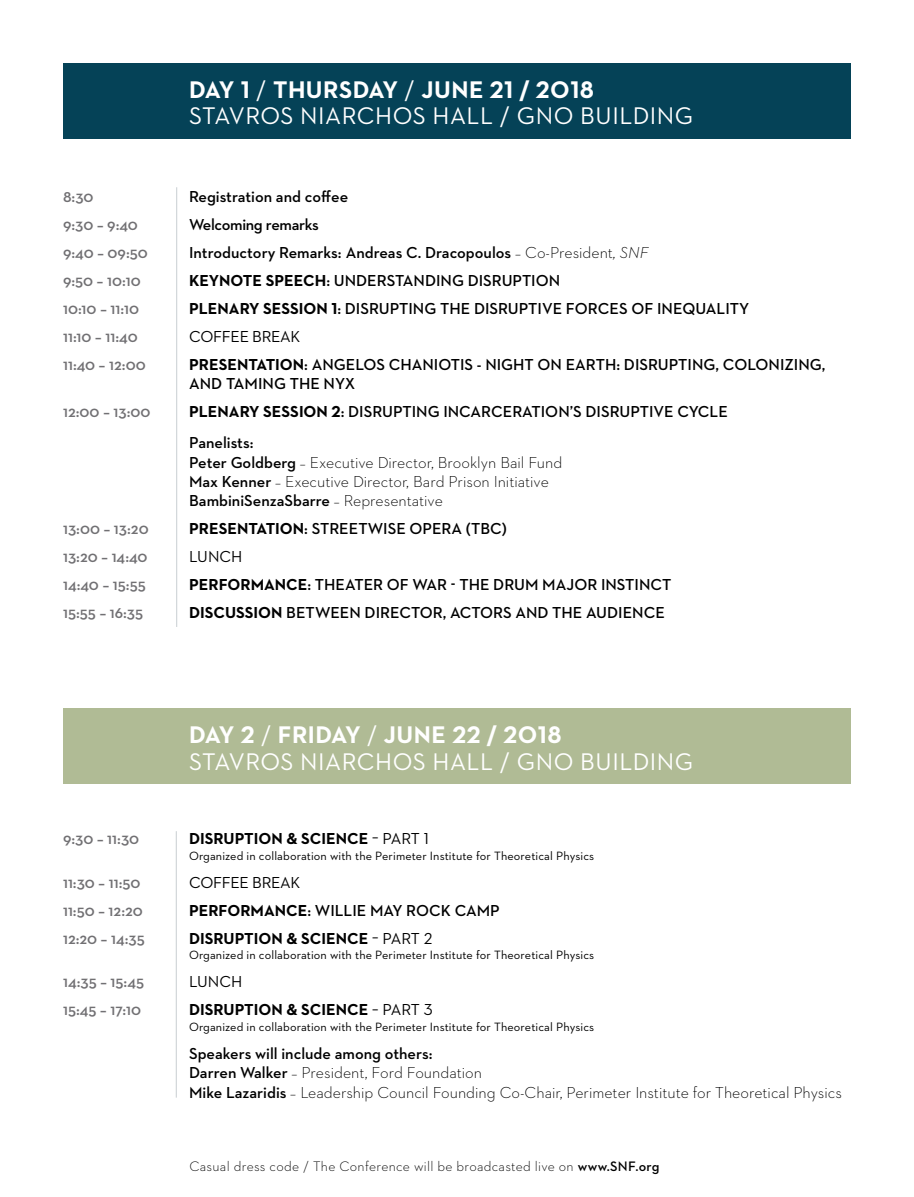
<style>
.page{position:relative;width:914px;height:1197px;background:#fff}
.page>*{position:absolute;margin:0;border:0;box-sizing:border-box;transform-origin:0 0}
.t1{font:24.5px/26.2px "Neutraface Two Text LF Gr";letter-spacing:.02em;color:#fff}
.t2{font:600 16.1px "Neutraface Two Text Greek";color:#000}
.t3{font:300 16.1px/19.2px "Neutraface Two Text Greek";color:#000}
.t4{font:600 16.1px "Neutraface Two Text Greek";color:#717073}
.t5{font:700 16.1px "Neutraface Two Text LF Gr";color:#000}
.t6{font:700 16.1px "Neutraface Two Text Greek";color:#000}
.t7{font:16.1px "Neutraface Two Text Greek";letter-spacing:-.02em;color:#000}
.t8{font:600 16.1px "Neutraface Two Text Greek";letter-spacing:-.02em;color:#000}
.t9{font:300 14px "Neutraface Two Text Greek";letter-spacing:.02em;color:#000}
.t10{font:12.25px "Neutraface Two Text LF Gr";letter-spacing:.01em;color:#000}
.s1{font-weight:700}
.s2{font-weight:300;font-style:italic}
.s3{font-weight:300}
.s4{font-weight:600}
.s5{font-family:"Neutraface Two Text Greek";font-weight:600}
.s6{font-style:italic}
.s7{font-family:"Neutraface Two Text LF Gr";font-weight:700}
.s8{font-weight:400}
</style>
<div class="page">
<div style="left:63px;top:63px;width:787px;height:76px;background:#054257"></div>
<div style="left:63px;top:708px;width:787px;height:76px;background:#b0bb95"></div>
<hr style="left:176px;top:187px;width:1px;height:440px;background:#c8ced2">
<hr style="left:176px;top:831px;width:1px;height:267px;background:#c8ced2">
<h1 class="t1" style="left:189px;top:76px;width:459px"><span class="s1">DAY 1</span> / <span class="s1">THURSDAY</span> / <span class="s1">JUNE 21 / 2O18<br></span>Stavros Niarchos Hall / GNO Bui lding</h1>
<p class="t4" style="left:63px;top:187px;width:32px">8:30</p>
<p class="t2" style="left:189px;top:187px;width:161px">REGISTRATION AND COFFEE</p>
<p class="t4" style="left:63px;top:215px;width:76px">9:30 – 9:40</p>
<p class="t8" style="left:189px;top:215px;width:131px">WELCOMING REMARKS</p>
<p class="t4" style="left:63px;top:243px;width:86px">9:40 – 09:50</p>
<p class="t2" style="left:189px;top:243px;width:461px">I NTRODUCTORY REMARKS: ANDREAS C. DRACOPOULOS <span class="s2">–</span> <span class="s3">Co-President</span><span class="s2">, SNF</span></p>
<p class="t4" style="left:63px;top:271px;width:79px">9:50 – 10:10</p>
<p class="t6" style="left:189px;top:271px;width:167px">KEYNOTE SPEECH<span class="s4">: UNDERS</span></p>
<p class="t2" style="left:395px;top:271px;width:20px">TAND</p>
<p class="t2" style="left:436px;top:271px;width:58px">ING DISRUP</p>
<p class="t2" style="left:522px;top:271px;width:26px">TION</p>
<p class="t4" style="left:63px;top:299px;width:77px">10:10 – 11:10</p>
<p class="t5" style="left:189px;top:299px;width:182px">PLENARY SESSION 1<span class="s5">: DISRUP</span></p>
<p class="t2" style="left:399px;top:299px;width:101px">TING THE DISRUP</p>
<p class="t2" style="left:528px;top:299px;width:58px">TIVE FORCES</p>
<p class="t2" style="left:631px;top:299px;width:119px">OF INEQUALITY</p>
<p class="t4" style="left:63px;top:327px;width:76px">11:10 – 11:40</p>
<p class="t7" style="left:189px;top:326px;width:113px">COFFEE BREAK</p>
<p class="t4" style="left:63px;top:355px;width:84px">11:40 – 12:00</p>
<p class="t5" style="left:189px;top:355px;width:145px">PRESENTATION<span class="s5">: ANGE</span></p>
<p class="t2" style="left:355px;top:355px;width:295px">LOS CHAN IOTIS - NIGHT ON EARTH: DISRUP</p>
<p class="t2" style="left:678px;top:355px;width:149px">TING, COLON IZING,</p>
<p class="t2" style="left:226px;top:374px;width:12px">TAM</p>
<p class="t2" style="left:258px;top:374px;width:99px">ING THE NYX</p>
<p class="t4" style="left:63px;top:402px;width:89px">12:00 – 13:00</p>
<p class="t5" style="left:189px;top:402px;width:185px">PLENARY SESSION 2<span class="s5">: DISRUP</span></p>
<p class="t2" style="left:402px;top:402px;width:52px">TING INCARCERA</p>
<p class="t2" style="left:531px;top:402px;width:80px">TION’S DISRUP</p>
<p class="t2" style="left:640px;top:402px;width:87px">TIVE CYCLE</p>
<p class="t3" style="left:189px;top:433px;width:374px"><span class="s4">PANELISTS:<br>PETER GOLDBERG</span> <span class="s6">–</span> Executive Director, Brooklyn Bail Fund <span class="s4">MAX KENNER</span> <span class="s6">–</span> Executive Director, Bard Prison Initiative <span class="s4">BAMBINISENZASBARRE</span> <span class="s6">–</span> Representative</p>
<p class="t4" style="left:63px;top:519px;width:87px">13:00 – 13:20</p>
<p class="t2" style="left:189px;top:519px;width:244px"><span class="s7">PRESENTATION</span>: STREETWISE OPERA</p>
<p class="t2" style="left:466px;top:519px;width:43px">(TBC)</p>
<p class="t4" style="left:63px;top:547px;width:86px">13:20 – 14:40</p>
<p class="t7" style="left:189px;top:547px;width:55px">LUNCH</p>
<p class="t4" style="left:63px;top:575px;width:84px">14:40 – 15:55</p>
<p class="t6" style="left:189px;top:575px;width:87px">PERFORMANC</p>
<p class="t2" style="left:298px;top:575px;width:218px"><span class="s1">E</span>: THEATER OF WAR - THE DRUM</p>
<p class="t2" style="left:542px;top:575px;width:130px">MAJOR INSTINCT</p>
<p class="t4" style="left:63px;top:603px;width:82px">15:55 – 16:35</p>
<p class="t6" style="left:189px;top:603px;width:138px">DISCUSSION <span class="s4">BETWEEN</span></p>
<p class="t2" style="left:364px;top:603px;width:27px">DIREC</p>
<p class="t2" style="left:411px;top:603px;width:80px">TOR , ACTORS</p>
<p class="t2" style="left:515px;top:603px;width:12px">AND</p>
<p class="t2" style="left:552px;top:603px;width:82px">THE AUDIENCE</p>
<h1 class="t1" style="left:189px;top:722px;width:459px"><span class="s1">DAY 2</span> / <span class="s1">FRIDAY</span> / <span class="s1">JUNE 22 / 2O18<br></span>Stavros Niarchos Hall / GNO Bui lding</h1>
<p class="t4" style="left:63px;top:829px;width:78px">9:30 – 11:30</p>
<p class="t5" style="left:189px;top:829px;width:241px">DISRUPTION &amp; SCIENCE <sup>–</sup> <span class="s8">Part 1</span></p>
<p class="t10" style="left:189px;top:848px;width:406px">Organized in collaboration with the Perimeter Institute for Theoretical Physics</p>
<p class="t4" style="left:63px;top:873px;width:79px">11:30 – 11:50</p>
<p class="t7" style="left:189px;top:872px;width:113px">COFFEE BREAK</p>
<p class="t4" style="left:63px;top:901px;width:81px">11:50 – 12:20</p>
<p class="t6" style="left:189px;top:901px;width:87px">PERFORMANC</p>
<p class="t2" style="left:298px;top:901px;width:181px"><span class="s1">E</span>: WILLIE MAY ROCK CAMP</p>
<p class="t4" style="left:63px;top:929px;width:83px">12:20 – 14:35</p>
<p class="t5" style="left:189px;top:929px;width:245px">DISRUPTION &amp; SCIENCE <sup>–</sup> <span class="s8">Part 2</span></p>
<p class="t10" style="left:189px;top:948px;width:406px">Organized in collaboration with the Perimeter Institute for Theoretical Physics</p>
<p class="t4" style="left:63px;top:972px;width:83px">14:35 – 15:45</p>
<p class="t7" style="left:189px;top:972px;width:55px">LUNCH</p>
<p class="t4" style="left:63px;top:1000px;width:80px">15:45 – 17:10</p>
<p class="t5" style="left:189px;top:1001px;width:245px">DISRUPTION &amp; SCIENCE <sup>–</sup> <span class="s8">Part 3</span></p>
<p class="t10" style="left:189px;top:1020px;width:406px">Organized in collaboration with the Perimeter Institute for Theoretical Physics</p>
<p class="t3" style="left:189px;top:1044px;width:654px"><span class="s4">SPEAKERS WILL INCLUDE AMONG OTHERS:<br>DARREN WALKER</span> <span class="s6">–</span> President, Ford Foundation<br><span class="s4">MIKE LAZARIDIS</span> <span class="s6">–</span> Leadership Council Founding Co-Chair, Perimeter Institute for Theoretical Physics</p>
<p class="t9" style="left:189px;top:1158px;width:471px">Casual dress code / The Conference will be broadcasted live on <span class="s4">WWW.SNF.ORG</span></p>
</div>
